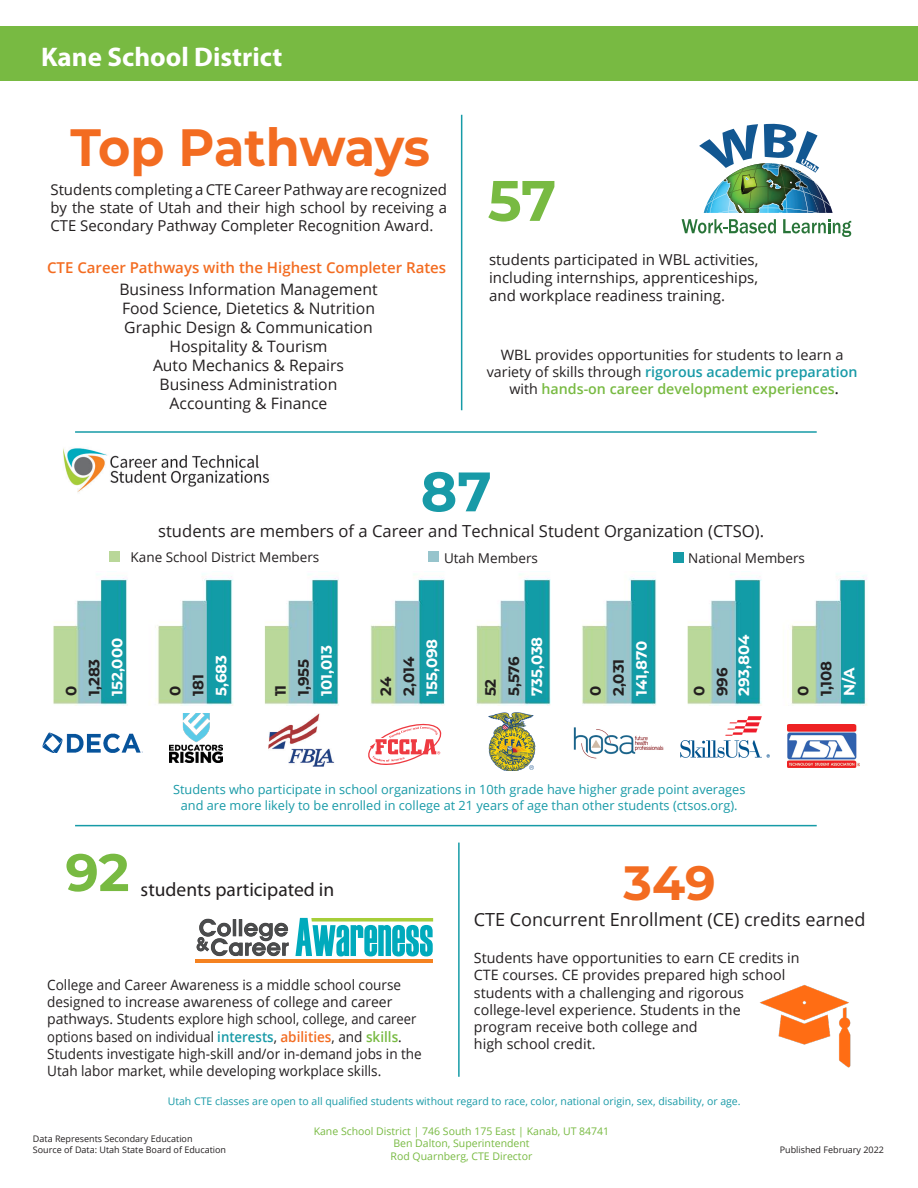
<style>
.page{position:relative;width:918px;height:1188px;background:#fff}
.page>*{position:absolute;margin:0;border:0;box-sizing:border-box;transform-origin:0 0}
.t1{font:700 57px "Montserrat";color:#78ba42}
.t2{font:700 55.5px "Montserrat";color:#189aa7}
.t3{font:700 52.5px "Montserrat";letter-spacing:-.01em;color:#f36c21;scale:.94 1}
.t4{font:700 52.5px "Montserrat";color:#78ba42}
.t5{font:700 48.15px "Montserrat";color:#f36c21}
.t6{font:700 27px "Myriad Pro";color:#fff}
.t7{font:19.5px "Myriad Pro";color:#231f20}
.t8{font:18px "Open Sans";color:#231f20}
.t9{font:16.65px "Open Sans";color:#231f20}
.t10{font:15.75px/18.9px "Open Sans";color:#231f20;text-align:center}
.t11{font:15px/18px "Open Sans";color:#231f20;text-align:justify}
.t12{font:700 15px "Montserrat";color:#fff}
.t13{font:700 15px/23.1px "Montserrat";color:#231f20}
.t14{font:600 15px "Open Sans";color:#f36c21}
.t15{font:14.25px/17.1px "Open Sans";color:#231f20;text-align:center}
.t16{font:14.25px/17.1px "Open Sans";color:#231f20;scale:.95 1}
.t17{font:13.5px "Open Sans";color:#231f20}
.t18{font:12.75px/15.3px "Open Sans";color:#189aa7;text-align:center}
.t19{font:10.5px "Open Sans";color:#189aa7}
.t20{font:10.5px/12.6px "Open Sans";color:#78ba42;text-align:center}
.t21{font:9px/10.8px "Open Sans";color:#231f20}
.s1{font-weight:600;color:#189aa7}
.s2{font-weight:600;color:#78ba42}
.s3{font-weight:600}
.s4{font-weight:600;color:#f36c21}
</style>
<div class="page">
<div style="left:109px;top:552px;width:10px;height:10px;background:#b9d799"></div>
<hr style="left:196px;top:959px;width:237px;height:4px;background:#f58220">
<hr style="left:458px;top:843px;width:2px;height:234px;background:#169ba7">
<hr style="left:461px;top:115px;width:1px;height:295px;background:#169ba7">
<div style="left:673px;top:553px;width:10px;height:10px;background:#169ba7"></div>
<div style="left:428px;top:552px;width:10px;height:10px;background:#97c4cc"></div>
<hr style="left:75px;top:825px;width:742px;height:1px;background:#169ba7">
<hr style="left:75px;top:431px;width:742px;height:2px;background:#169ba7">
<div style="left:0;top:27px;width:918px;height:54px;background:#78ba42"></div>
<img style="left:682px;top:124px;width:169px;height:113px">
<img style="left:63px;top:448px;width:206px;height:45px">
<img style="left:53px;top:571px;width:815px;height:135px">
<img style="left:43px;top:733px;width:99px;height:20px">
<img style="left:170px;top:714px;width:53px;height:49px">
<img style="left:268px;top:714px;width:67px;height:53px">
<svg style="left:368px;top:724px;width:73px;height:41px"></svg>
<img style="left:488px;top:712px;width:48px;height:58px">
<img style="left:573px;top:727px;width:91px;height:32px">
<img style="left:681px;top:716px;width:88px;height:42px">
<img style="left:787px;top:724px;width:72px;height:43px">
<svg style="left:295px;top:918px;width:138px;height:38px"></svg>
<svg style="left:311px;top:918px;width:122px;height:4px"></svg>
<svg style="left:197px;top:919px;width:92px;height:37px"></svg>
<img style="left:759px;top:985px;width:92px;height:83px">
<h3 class="t6" style="left:41px;top:39px;width:243px">Kane School District</h3>
<h3 class="t3" style="left:70px;top:109px;width:384px">Top Pathways</h3>
<p class="t11" style="left:50px;top:180px;width:398px">Students completing a CTE Career Pathway are recognized by the state of Utah and their high school by receiving a CTE Secondary Pathway Completer Recognition Award.</p>
<p class="t14" style="left:47px;top:257px;width:401px">CTE Career Pathways with the Highest Completer Rates</p>
<p class="t10" style="left:119px;top:280px;width:260px">Business Information Management<br>Food Science, Dietetics &amp; Nutrition<br>Graphic Design &amp; Communication<br>Hospitality &amp; Tourism<br>Auto Mechanics &amp; Repairs<br>Business Administration<br>Accounting &amp; Finance</p>
<h1 class="t1" style="left:488px;top:160px;width:70px">57</h1>
<p class="t11" style="left:489px;top:250px;width:271px">students participated in WBL activities, including internships, apprenticeships, and workplace readiness training.</p>
<p class="t15" style="left:487px;top:346px;width:372px">WBL provides opportunities for students to learn a variety of skills through <span class="s1">rigorous academic preparation </span>with <span class="s2">hands-on career development experiences</span><span class="s3">.</span></p>
<h2 class="t2" style="left:421px;top:452px;width:73px">87</h2>
<p class="t9" style="left:158px;top:520px;width:608px">students are members of a Career and Technical Student Organization (CTSO).</p>
<p class="t17" style="left:131px;top:548px;width:190px">Kane School District Members</p>
<p class="t17" style="left:444px;top:549px;width:96px">Utah Members</p>
<p class="t17" style="left:688px;top:549px;width:118px">National Members</p>
<p class="t12" style="left:733px;top:696px;width:63px;rotate:-90deg">293,804</p>
<p class="t12" style="left:106px;top:696px;width:60px;rotate:-90deg">152,000</p>
<p class="t12" style="left:421px;top:696px;width:59px;rotate:-90deg">155,098</p>
<p class="t12" style="left:526px;top:696px;width:61px;rotate:-90deg">735,038</p>
<p class="t12" style="left:316px;top:696px;width:52px;rotate:-90deg">101,013</p>
<p class="t12" style="left:631px;top:696px;width:56px;rotate:-90deg">141,870</p>
<p class="t13" style="left:82px;top:696px;width:39px;rotate:-90deg">1,283</p>
<p class="t12" style="left:210px;top:696px;width:42px;rotate:-90deg">5,683</p>
<p class="t13" style="left:291px;top:696px;width:39px;rotate:-90deg">1,955</p>
<p class="t13" style="left:397px;top:696px;width:41px;rotate:-90deg">2,014</p>
<p class="t13" style="left:501px;top:696px;width:42px;rotate:-90deg">5,576</p>
<p class="t13" style="left:606px;top:696px;width:39px;rotate:-90deg">2,031</p>
<p class="t13" style="left:814px;top:696px;width:37px;rotate:-90deg">1,108</p>
<p class="t12" style="left:838px;top:696px;width:31px;rotate:-90deg">N/A</p>
<p class="t13" style="left:687px;top:696px;width:30px;rotate:-90deg">0<br>996</p>
<p class="t13" style="left:59px;top:696px;width:12px;rotate:-90deg">0</p>
<p class="t13" style="left:163px;top:696px;width:23px;rotate:-90deg">0<br>181</p>
<p class="t13" style="left:268px;top:696px;width:13px;rotate:-90deg">11</p>
<p class="t13" style="left:374px;top:696px;width:21px;rotate:-90deg">24</p>
<p class="t13" style="left:478px;top:696px;width:19px;rotate:-90deg">52</p>
<p class="t13" style="left:583px;top:696px;width:12px;rotate:-90deg">0</p>
<p class="t13" style="left:791px;top:696px;width:12px;rotate:-90deg">0</p>
<p class="t18" style="left:173px;top:782px;width:574px">Students who participate in school organizations in 10th grade have higher grade point averages and are more likely to be enrolled in college at 21 years of age than other students (ctsos.org).</p>
<h3 class="t4" style="left:65px;top:835px;width:66px">92</h3>
<h3 class="t7" style="left:141px;top:878px;width:195px">students participated in</h3>
<p class="t16" style="left:47px;top:976px;width:396px">College and Career Awareness is a middle school course designed to increase awareness of college and career pathways. Students explore high school, college, and career options based on individual <span class="s1">interests</span>, <span class="s4">abilities</span>, and <span class="s2">skills</span>.<br>Students investigate high-skill and/or in-demand jobs in the Utah labor market, while developing workplace skills.</p>
<h3 class="t5" style="left:624px;top:848px;width:94px">349</h3>
<p class="t8" style="left:474px;top:907px;width:393px">CTE Concurrent Enrollment (CE) credits earned</p>
<p class="t15" style="left:474px;top:949px;width:327px;text-align:left">Students have opportunities to earn CE credits in CTE courses. CE provides prepared high school students with a challenging and rigorous college-level experience. Students in the program receive both college and<br>high school credit.</p>
<p class="t19" style="left:168px;top:1094px;width:574px">Utah CTE classes are open to all qualified students without regard to race, color, national origin, sex, disability, or age.</p>
<p class="t20" style="left:314px;top:1124px;width:297px">Kane School District | 746 South 175 East | Kanab, UT 84741<br>Ben Dalton, Superintendent<br>Rod Quarnberg, CTE Director</p>
<p class="t21" style="left:33px;top:1133px;width:195px">Data Represents Secondary Education<br>Source of Data: Utah State Board of Education</p>
<p class="t21" style="left:780px;top:1144px;width:106px">Published February 2022</p>
</div>
